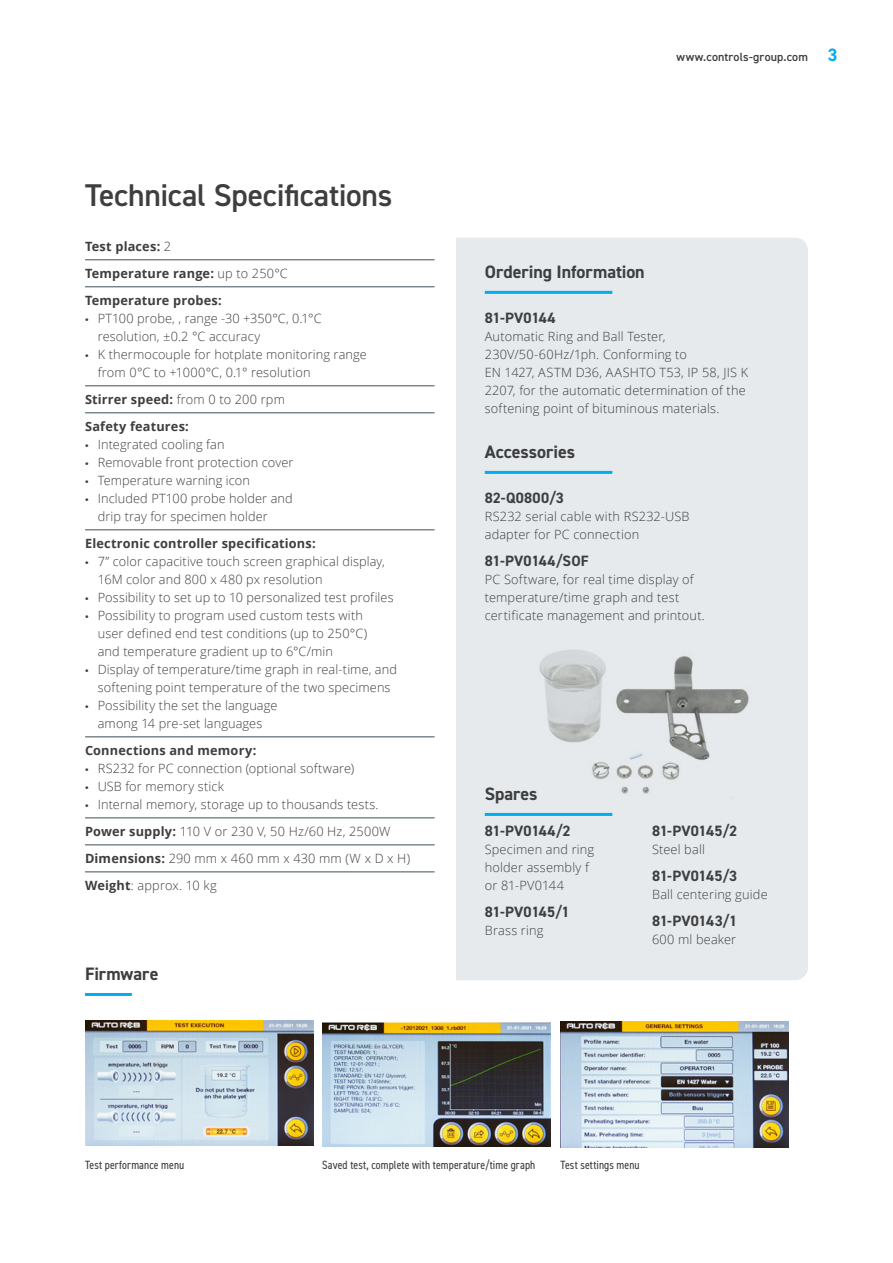
<style>
.page{position:relative;width:893px;height:1263px;background:#fff}
.page>*{position:absolute;margin:0;border:0;box-sizing:border-box;transform-origin:0 0}
.t1{font:600 31.5px "DIN2014";letter-spacing:-.01em;color:#3e3e3f}
.feature_sub_heads{font:700 18px "DIN2014";color:#3e3e3f}
.body-sub-head{font:700 15px "DIN2014";letter-spacing:.01em;color:#3e3e3f}
.body-sub-head-2{font:700 15px "DIN2014";letter-spacing:-.01em;color:#3e3e3f}
.body_copy{font:300 12.75px/18px "Open Sans";letter-spacing:.01em;color:#3e3e3f}
.features_no_ruler{font:300 12.75px/18px "Open Sans";letter-spacing:.01em;color:#3e3e3f}
.features_no_ruler-2{font:700 12.75px "Open Sans";letter-spacing:.015em;color:#3e3e3f}
.features{font:300 12.75px "Open Sans";letter-spacing:.01em;color:#3e3e3f}
.features-2{font:700 12.75px "Open Sans";letter-spacing:.01em;color:#3e3e3f}
.t2{font:condensed 12px "DIN2014";letter-spacing:.01em;color:#3e3e3f}
.t3{font:600 12px "DIN2014";letter-spacing:.015em;color:#3e3e3f}
.s1{font-weight:300}
.s2{font-family:"Myriad Pro";font-weight:400}
.s3{font-weight:700}
.s4{font-weight:700;font-size:18px;color:#00aeef}
</style>
<div class="page">
<div style="left:456px;top:238px;width:352px;height:742px;background:#e6eaed"></div>
<img style="left:528px;top:640px;width:228px;height:162px">
<hr style="left:85px;top:260px;width:350px;height:1px;background:#3d4f59">
<hr style="left:85px;top:287px;width:350px;height:1px;background:#3d4f59">
<hr style="left:85px;top:386px;width:350px;height:1px;background:#3d4f59">
<hr style="left:85px;top:413px;width:350px;height:1px;background:#3d4f59">
<hr style="left:85px;top:530px;width:350px;height:1px;background:#3d4f59">
<hr style="left:85px;top:737px;width:350px;height:1px;background:#3d4f59">
<hr style="left:85px;top:818px;width:350px;height:1px;background:#3d4f59">
<hr style="left:85px;top:845px;width:350px;height:1px;background:#3d4f59">
<hr style="left:85px;top:872px;width:350px;height:1px;background:#3d4f59">
<hr style="left:485px;top:813px;width:127px;height:3px;background:#00aeef">
<hr style="left:85px;top:993px;width:47px;height:3px;background:#00aeef">
<hr style="left:485px;top:471px;width:127px;height:3px;background:#00aeef">
<img style="left:561px;top:1022px;width:228px;height:125px">
<img style="left:322px;top:1022px;width:228px;height:124px">
<img style="left:85px;top:1021px;width:228px;height:124px">
<hr style="left:485px;top:291px;width:127px;height:3px;background:#00aeef">
<h2 class="t1" style="left:85px;top:174px;width:309px">Technical Specifications</h2>
<p class="features-2" style="left:85px;top:237px;width:88px">Test places: <span class="s1">2</span></p>
<p class="features-2" style="left:85px;top:264px;width:204px">Temperature range: <span class="s1">up to 250°C</span></p>
<p class="features_no_ruler-2" style="left:85px;top:291px;width:138px">Temperature probes:</p>
<p class="body_copy" style="left:98px;top:309px;width:225px;text-indent:-13px"><span class="s2">•</span> PT100 probe, , range -30 +350°C, 0.1°C resolution, ±0.2 °C accuracy</p>
<p class="body_copy" style="left:98px;top:345px;width:271px;text-indent:-13px"><span class="s2">•</span> K thermocouple for hotplate monitoring range from 0°C to +1000°C, 0.1° resolution</p>
<p class="features-2" style="left:85px;top:390px;width:201px">Stirrer speed: <span class="s1">from 0 to 200 rpm</span></p>
<p class="features_no_ruler-2" style="left:85px;top:417px;width:105px">Safety features:</p>
<p class="body_copy" style="left:85px;top:435px;width:141px"><span class="s2">•</span> Integrated cooling fan</p>
<p class="body_copy" style="left:85px;top:453px;width:210px"><span class="s2">•</span> Removable front protection cover</p>
<p class="body_copy" style="left:85px;top:471px;width:167px"><span class="s2">•</span> Temperature warning icon</p>
<p class="body_copy" style="left:98px;top:489px;width:197px;text-indent:-13px"><span class="s2">•</span> Included PT100 probe holder and drip tray for specimen holder</p>
<p class="features_no_ruler-2" style="left:85px;top:534px;width:232px">Electronic controller specifications:</p>
<p class="body_copy" style="left:98px;top:552px;width:288px;text-indent:-13px"><span class="s2">•</span> 7” color capacitive touch screen graphical display,<br>16M color and 800 x 480 px resolution</p>
<p class="body_copy" style="left:85px;top:588px;width:310px"><span class="s2">•</span> Possibility to set up to 10 personalized test profiles</p>
<p class="body_copy" style="left:98px;top:606px;width:271px;text-indent:-13px"><span class="s2">•</span> Possibility to program used custom tests with user defined end test conditions (up to 250°C) and temperature gradient up to 6°C/min</p>
<p class="body_copy" style="left:85px;top:660px;width:313px;text-align:center"><span class="s2">•</span> Display of temperature/time graph in real-time, and softening point temperature of the two specimens</p>
<p class="body_copy" style="left:85px;top:696px;width:194px;text-align:center"><span class="s2">•</span> Possibility the set the language among 14 pre-set languages</p>
<p class="features_no_ruler-2" style="left:85px;top:741px;width:173px">Connections and memory:</p>
<p class="body_copy" style="left:85px;top:759px;width:271px"><span class="s2">•</span> RS232 for PC connection (optional software)</p>
<p class="body_copy" style="left:85px;top:777px;width:140px"><span class="s2">•</span> USB for memory stick</p>
<p class="body_copy" style="left:85px;top:795px;width:295px"><span class="s2">•</span> Internal memory, storage up to thousands tests.</p>
<p class="features" style="left:85px;top:823px;width:307px"><span class="s3">Power supply:</span> 110 V or 230 V, 50 Hz/60 Hz, 2500W</p>
<p class="features" style="left:85px;top:850px;width:327px"><span class="s3">Dimensions:</span> 290 mm x 460 mm x 430 mm (W x D x H)</p>
<p class="features_no_ruler" style="left:85px;top:876px;width:133px"><span class="s3">Weight</span>: approx. 10 kg</p>
<p class="feature_sub_heads" style="left:85px;top:962px;width:75px">Firmware</p>
<p class="t3" style="left:677px;top:49px;width:163px">www.controls-group.com <span class="s4">3</span></p>
<p class="feature_sub_heads" style="left:485px;top:260px;width:162px">Ordering Information</p>
<p class="body-sub-head" style="left:485px;top:308px;width:72px">81-PV0144</p>
<p class="body_copy" style="left:485px;top:327px;width:265px">Automatic Ring and Ball Tester, 230V/50-60Hz/1ph. Conforming to<br>EN 1427, ASTM D36, AASHTO T53, IP 58, JIS K 2207, for the automatic determination of the softening point of bituminous materials.</p>
<p class="feature_sub_heads" style="left:485px;top:440px;width:92px">Accessories</p>
<p class="body-sub-head" style="left:485px;top:488px;width:81px">82-Q0800/3</p>
<p class="features_no_ruler" style="left:485px;top:507px;width:206px">RS232 serial cable with RS232-USB adapter for PC connection</p>
<p class="body-sub-head" style="left:485px;top:551px;width:105px">81-PV0144/SOF</p>
<p class="features_no_ruler" style="left:485px;top:570px;width:222px">PC Software, for real time display of temperature/time graph and test certificate management and printout.</p>
<p class="feature_sub_heads" style="left:485px;top:782px;width:54px">Spares</p>
<p class="body-sub-head" style="left:485px;top:821px;width:87px">81-PV0144/2</p>
<p class="body_copy" style="left:485px;top:840px;width:111px">Specimen and ring holder assembly f or 81-PV0144</p>
<p class="body-sub-head-2" style="left:485px;top:902px;width:86px">81-PV0145/1</p>
<p class="features_no_ruler" style="left:485px;top:921px;width:60px">Brass ring</p>
<p class="body-sub-head-2" style="left:652px;top:821px;width:87px">81-PV0145/2</p>
<p class="features_no_ruler" style="left:652px;top:840px;width:54px">Steel ball</p>
<p class="body-sub-head-2" style="left:652px;top:866px;width:87px">81-PV0145/3</p>
<p class="features_no_ruler" style="left:652px;top:885px;width:117px">Ball centering guide</p>
<p class="body-sub-head" style="left:652px;top:911px;width:87px">81-PV0143/1</p>
<p class="features_no_ruler" style="left:652px;top:930px;width:86px">600 ml beaker</p>
<p class="t2" style="left:85px;top:1157px;width:101px">Test performance menu</p>
<p class="t2" style="left:322px;top:1157px;width:215px">Saved test, complete with temperature/time graph</p>
<p class="t2" style="left:561px;top:1157px;width:80px">Test settings menu</p>
</div>
